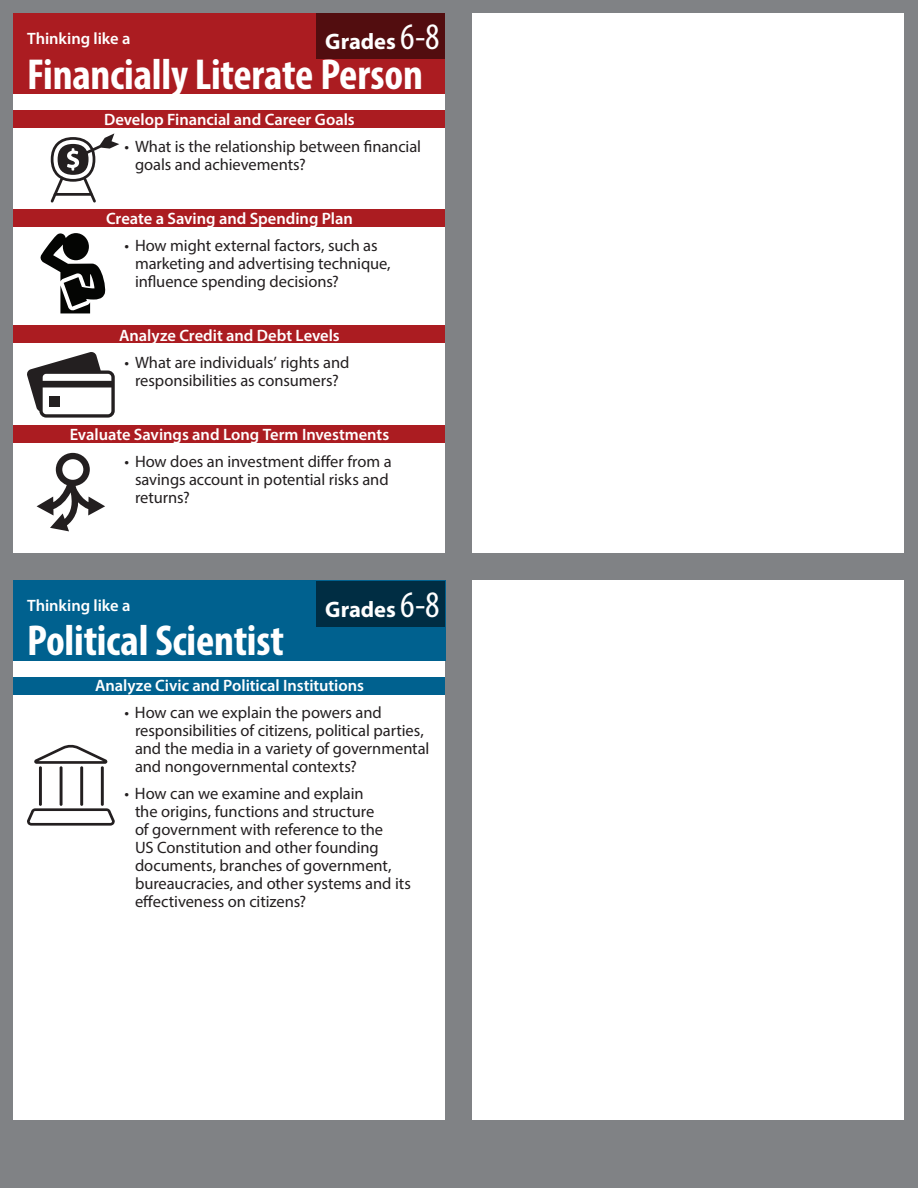
<style>
.page{position:relative;width:918px;height:1188px;background:#808285}
.page>*{position:absolute;margin:0;border:0;box-sizing:border-box;transform-origin:0 0}
.Heading1{font:700 condensed 43.5px "Myriad Pro";letter-spacing:-.005em;color:#fff}
.t1{font:700 22.5px "Myriad Pro";letter-spacing:-.005em;color:#fff}
.t2{font:16.5px/18px "Myriad Pro";letter-spacing:-.005em;color:#231f20}
.Heading1-2{font:600 16.5px "Myriad Pro";letter-spacing:-.005em;color:#fff}
.s1{font-weight:400;font-stretch:condensed;font-size:37.5px}
</style>
<div class="page">
<div style="left:14px;top:14px;width:432px;height:540px;background:#fff"></div>
<div style="left:472px;top:14px;width:432px;height:540px;background:#fff"></div>
<div style="left:14px;top:580px;width:432px;height:540px;background:#fff"></div>
<div style="left:472px;top:580px;width:432px;height:540px;background:#fff"></div>
<div style="left:14px;top:14px;width:432px;height:80px;background:#ab1c21"></div>
<div style="left:13px;top:580px;width:433px;height:81px;background:#00618f"></div>
<div style="left:317px;top:581px;width:128px;height:45px;background:#002d43"></div>
<div style="left:317px;top:14px;width:128px;height:45px;background:#520d0f"></div>
<div style="left:14px;top:110px;width:432px;height:17px;background:#ab1c21"></div>
<div style="left:14px;top:425px;width:432px;height:17px;background:#ab1c21"></div>
<div style="left:14px;top:325px;width:432px;height:17px;background:#ab1c21"></div>
<div style="left:14px;top:209px;width:432px;height:17px;background:#ab1c21"></div>
<div style="left:14px;top:677px;width:432px;height:17px;background:#00618f"></div>
<svg style="left:27px;top:808px;width:88px;height:18px"></svg>
<hr style="left:101px;top:766px;width:3px;height:40px;background:#231f20">
<hr style="left:80px;top:766px;width:3px;height:40px;background:#231f20">
<hr style="left:60px;top:766px;width:3px;height:40px;background:#231f20">
<hr style="left:39px;top:766px;width:3px;height:40px;background:#231f20">
<svg style="left:34px;top:744px;width:74px;height:20px"></svg>
<svg style="left:51px;top:133px;width:68px;height:69px"></svg>
<svg style="left:27px;top:352px;width:88px;height:66px"></svg>
<div style="left:50px;top:396px;width:10px;height:10px;background:#231f20"></div>
<svg style="left:37px;top:453px;width:68px;height:78px"></svg>
<svg style="left:40px;top:233px;width:66px;height:80px"></svg>
<p class="Heading1-2" style="left:27px;top:28px;width:105px">Thinking like a</p>
<p class="t1" style="left:325px;top:27px;width:116px">Grades <span class="s1">6-8</span></p>
<p class="Heading1" style="left:27px;top:47px;width:397px">Financially Literate Person</p>
<p class="Heading1-2" style="left:104px;top:109px;width:252px">Develop Financial and Career Goals</p>
<p class="t2" style="left:135px;top:137px;width:288px;text-indent:-10px">• What is the relationship between financial goals and achievements?</p>
<p class="Heading1-2" style="left:106px;top:208px;width:248px">Create a Saving and Spending Plan</p>
<p class="t2" style="left:135px;top:236px;width:257px;text-indent:-10px">• How might external factors, such as marketing and advertising technique, influence spending decisions?</p>
<p class="Heading1-2" style="left:119px;top:325px;width:222px">Analyze Credit and Debt Levels</p>
<p class="t2" style="left:124px;top:353px;width:227px;text-align:center">• What are individuals’ rights and responsibilities as consumers?</p>
<p class="Heading1-2" style="left:70px;top:424px;width:321px">Evaluate Savings and Long Term Investments</p>
<p class="t2" style="left:135px;top:452px;width:258px;text-indent:-10px">• How does an investment differ from a savings account in potential risks and returns?</p>
<p class="t1" style="left:325px;top:595px;width:116px">Grades <span class="s1">6-8</span></p>
<p class="Heading1-2" style="left:27px;top:595px;width:105px">Thinking like a</p>
<p class="Heading1" style="left:27px;top:613px;width:259px">Political Scientist</p>
<p class="Heading1-2" style="left:95px;top:675px;width:270px">Analyze Civic and Political Institutions</p>
<p class="t2" style="left:135px;top:703px;width:296px;text-indent:-10px">• How can we explain the powers and responsibilities of citizens, political parties, and the media in a variety of governmental and nongovernmental contexts?</p>
<p class="t2" style="left:135px;top:784px;width:277px;text-indent:-10px">• How can we examine and explain<br>the origins, functions and structure<br>of government with reference to the<br>US Constitution and other founding documents, branches of government, bureaucracies, and other systems and its effectiveness on citizens?</p>
</div>
